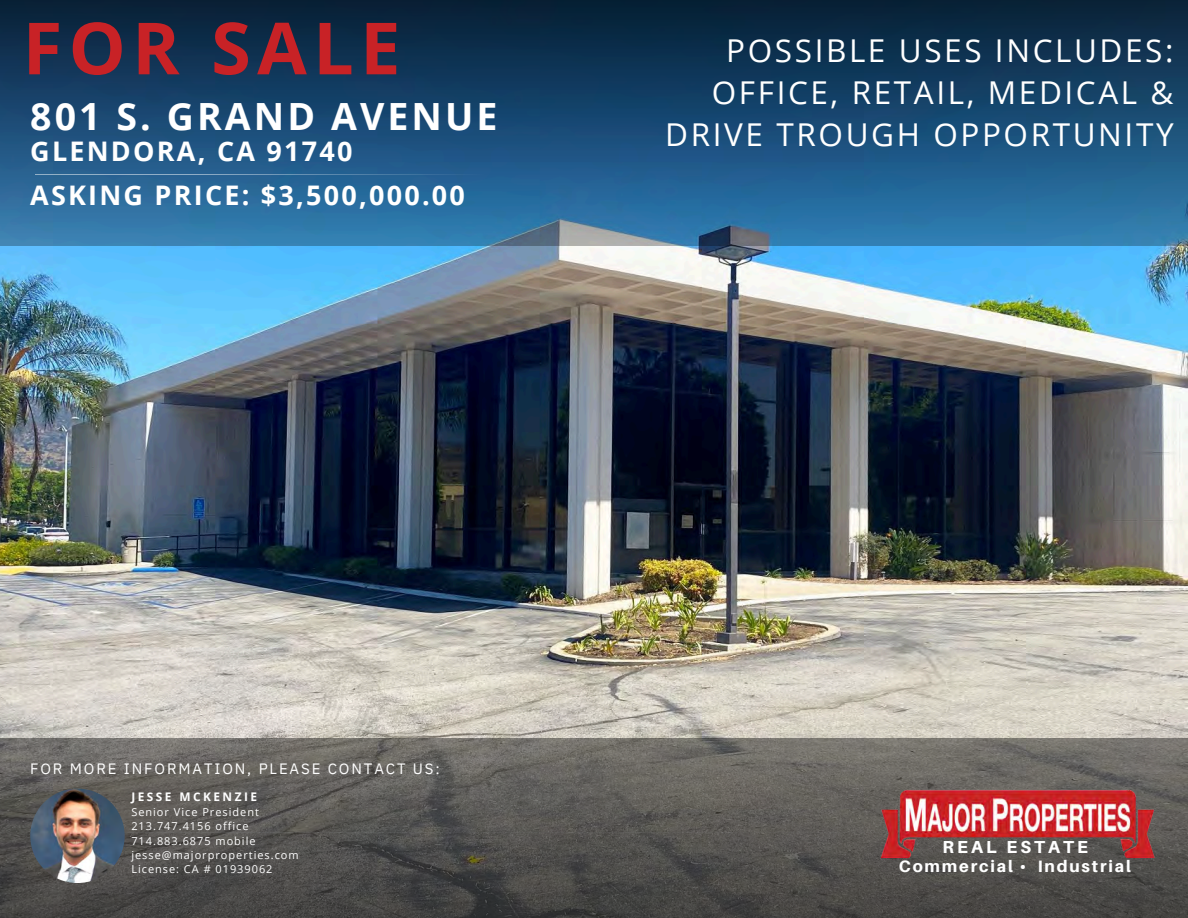
<style>
.page{position:relative;width:1188px;height:918px;background:#fff}
.page>*{position:absolute;margin:0;border:0;box-sizing:border-box;transform-origin:0 0}
.t1{font:700 72px "Open Sans";letter-spacing:.09em;color:#c82226}
.t2{font:700 37.5px "Open Sans";letter-spacing:.085em;color:#fff}
.t3{font:31.5px/41.7px "Open Sans";letter-spacing:.085em;color:#fff;text-align:right}
.t4{font:700 27px "Open Sans";letter-spacing:.085em;color:#fff}
.t5{font:800 17.4px "Aileron";letter-spacing:.18em;color:#fff}
.t6{font:800 16.5px "Aileron";letter-spacing:.11em;color:#fff}
.t7{font:15px "IBM Plex Sans";letter-spacing:.125em;color:#fff}
.t8{font:700 11.85px "Open Sans";letter-spacing:.21em;color:#fff}
.t9{font:10.95px/14.4px "Open Sans";letter-spacing:.09em;color:#fff}
</style>
<div class="page">
<img style="left:0;top:246px;width:1188px;height:493px">
<img style="left:0;top:739px;width:1188px;height:179px">
<img style="left:0;top:0;width:1188px;height:246px">
<hr style="left:30px;top:833px;width:1114px;height:1px;background:#808285">
<svg style="left:35px;top:174px;width:454px;height:1px"></svg>
<img style="left:30px;top:789px;width:95px;height:94px;border-radius:50%">
<img style="left:878px;top:782px;width:280px;height:79px">
<h4 class="t1" style="left:23px;top:-3px;width:379px">FOR SALE</h4>
<h3 class="t2" style="left:30px;top:90px;width:469px">801 S. GRAND AVENUE</h3>
<p class="t4" style="left:30px;top:132px;width:324px">GLENDORA, CA 91740</p>
<p class="t4" style="left:30px;top:176px;width:436px">ASKING PRICE: $3,500,000.00</p>
<h4 class="t3" style="left:665px;top:29px;width:510px">POSSIBLE USES INCLUDES:<br>OFFICE, RETAIL, MEDICAL &amp;<br>DRIVE TROUGH OPPORTUNITY</h4>
<p class="t7" style="left:30px;top:759px;width:411px">FOR MORE INFORMATION, PLEASE CONTACT US:</p>
<p class="t8" style="left:131px;top:788px;width:127px">JESSE MCKENZIE</p>
<p class="t9" style="left:131px;top:805px;width:129px">Senior Vice President</p>
<h5 class="t9" style="left:131px;top:819px;width:119px">213.747.4156 office</h5>
<h6 class="t9" style="left:131px;top:833px;width:169px">714.883.6875 mobile jesse@majorproperties.com</h6>
<p class="t9" style="left:131px;top:862px;width:143px">License: CA # 01939062</p>
<h1 class="t5" style="left:942px;top:836px;width:147px">REAL ESTATE</h1>
<h2 class="t6" style="left:899px;top:856px;width:233px">Commercial • Industrial</h2>
</div>
